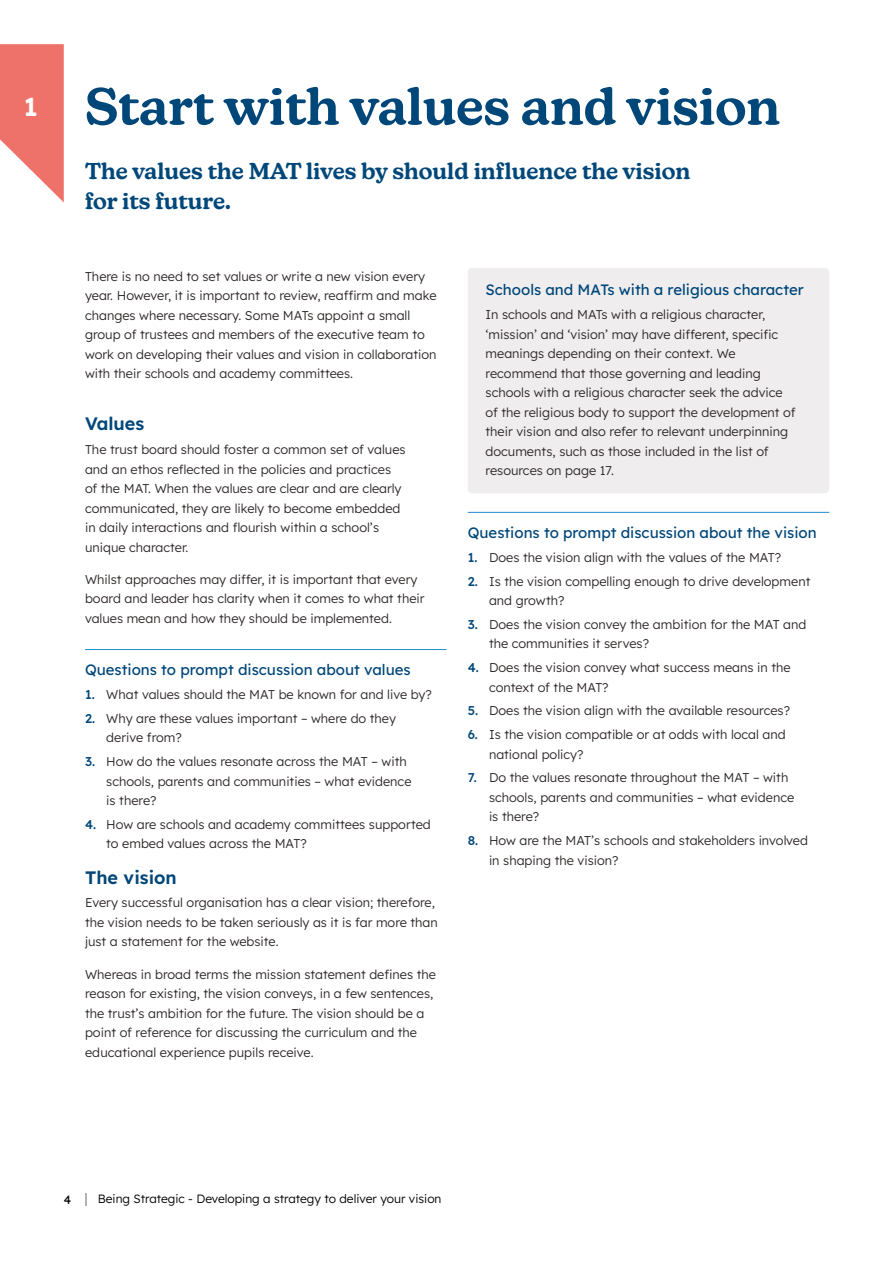
<style>
.page{position:relative;width:893px;height:1263px;background:#fff}
.page>*{position:absolute;margin:0;border:0;box-sizing:border-box;transform-origin:0 0}
._4__Header{font:600 51px "New Kansas";color:#004779}
.t1{font:600 25.65px "Lexend Deca";color:#fff}
._5__Page_Intro_copy{font:600 22.5px/30px "New Kansas";color:#004779}
._9A__Body_copy-1mm{font:600 18px "Lexend Deca";color:#004779}
._6__Subhead_2{font:600 18px "Lexend Deca";color:#004779}
._8A__Subhead_4___rul{font:15px "Lexend Deca";color:#004779}
._8__Subhead_4{font:15px "Lexend Deca";color:#004779}
._9__Body_copy{font:300 12.75px/19.5px "Lexend Deca";color:#2f2727}
._9A__Body_copy-1mm-2{font:300 12.75px/19.5px "Lexend Deca";color:#2f2727}
.t2{font:300 12px "Lexend Deca";color:#000}
.t3{font:12px "Lexend Deca";color:#000}
.s1{font-weight:500;color:#004779}
</style>
<div class="page">
<svg style="left:85px;top:1193px;width:1px;height:13px"></svg>
<hr style="left:85px;top:649px;width:361px;height:1px;background:#218ccd">
<hr style="left:468px;top:512px;width:361px;height:1px;background:#218ccd">
<svg style="left:0;top:44px;width:64px;height:158px"></svg>
<div style="left:468px;top:268px;width:361px;height:225px;background:#efedee;border-radius:4px"></div>
<p class="t1" style="left:24px;top:88px;width:15px">1</p>
<p class="_4__Header" style="left:85px;top:76px;width:697px">Start with values and vision</p>
<p class="_5__Page_Intro_copy" style="left:85px;top:156px;width:607px">The values the MAT lives by should influence the vision for its future.</p>
<p class="_9__Body_copy" style="left:85px;top:266px;width:353px">There is no need to set values or write a new vision every year. However, it is important to review, reaffirm and make changes where necessary. Some MATs appoint a small group of trustees and members of the executive team to work on developing their values and vision in collaboration with their schools and academy committees.</p>
<p class="_6__Subhead_2" style="left:85px;top:411px;width:61px">Values</p>
<p class="_9__Body_copy" style="left:85px;top:439px;width:322px">The trust board should foster a common set of values and an ethos reflected in the policies and practices of the MAT. When the values are clear and are clearly communicated, they are likely to become embedded in daily interactions and flourish within a school’s unique character.</p>
<p class="_9__Body_copy" style="left:85px;top:569px;width:341px">Whilst approaches may differ, it is important that every board and leader has clarity when it comes to what their values mean and how they should be implemented.</p>
<p class="_8A__Subhead_4___rul" style="left:85px;top:659px;width:327px">Questions to prompt discussion about values</p>
<p class="_9A__Body_copy-1mm-2" style="left:85px;top:684px;width:348px"><span class="s1">1.</span> What values should the MAT be known for and live by?</p>
<p class="_9A__Body_copy-1mm-2" style="left:106px;top:708px;width:291px;text-indent:-21px"><span class="s1">2.</span> Why are these values important – where do they derive from?</p>
<p class="_9A__Body_copy-1mm-2" style="left:106px;top:751px;width:307px;text-indent:-21px"><span class="s1">3.</span> How do the values resonate across the MAT – with schools, parents and communities – what evidence is there?</p>
<p class="_9__Body_copy" style="left:106px;top:814px;width:326px;text-indent:-21px"><span class="s1">4.</span> How are schools and academy committees supported to embed values across the MAT?</p>
<p class="_9A__Body_copy-1mm" style="left:85px;top:864px;width:93px">The vision</p>
<p class="_9__Body_copy" style="left:85px;top:892px;width:354px">Every successful organisation has a clear vision; therefore, the vision needs to be taken seriously as it is far more than just a statement for the website.</p>
<p class="_9__Body_copy" style="left:85px;top:963px;width:352px">Whereas in broad terms the mission statement defines the reason for existing, the vision conveys, in a few sentences, the trust’s ambition for the future. The vision should be a point of reference for discussing the curriculum and the educational experience pupils receive.</p>
<p class="_8__Subhead_4" style="left:486px;top:279px;width:320px">Schools and MATs with a religious character</p>
<p class="_9__Body_copy" style="left:486px;top:304px;width:311px">In schools and MATs with a religious character, ‘mission’ and ‘vision’ may have different, specific meanings depending on their context. We recommend that those governing and leading schools with a religious character seek the advice of the religious body to support the development of their vision and also refer to relevant underpinning documents, such as those included in the list of resources on page 17.</p>
<p class="_8A__Subhead_4___rul" style="left:468px;top:522px;width:351px">Questions to prompt discussion about the vision</p>
<p class="_9A__Body_copy-1mm-2" style="left:468px;top:547px;width:315px"><span class="s1">1.</span> Does the vision align with the values of the MAT?</p>
<p class="_9A__Body_copy-1mm-2" style="left:489px;top:570px;width:323px;text-indent:-21px"><span class="s1">2.</span> Is the vision compelling enough to drive development and growth?</p>
<p class="_9A__Body_copy-1mm-2" style="left:489px;top:614px;width:319px;text-indent:-21px"><span class="s1">3.</span> Does the vision convey the ambition for the MAT and the communities it serves?</p>
<p class="_9A__Body_copy-1mm-2" style="left:489px;top:657px;width:303px;text-indent:-21px"><span class="s1">4.</span> Does the vision convey what success means in the context of the MAT?</p>
<p class="_9A__Body_copy-1mm-2" style="left:468px;top:700px;width:324px"><span class="s1">5.</span> Does the vision align with the available resources?</p>
<p class="_9A__Body_copy-1mm-2" style="left:489px;top:724px;width:298px;text-indent:-21px"><span class="s1">6.</span> Is the vision compatible or at odds with local and national policy?</p>
<p class="_9A__Body_copy-1mm-2" style="left:489px;top:767px;width:307px;text-indent:-21px"><span class="s1">7.</span> Do the values resonate throughout the MAT – with schools, parents and communities – what evidence is there?</p>
<p class="_9A__Body_copy-1mm-2" style="left:489px;top:830px;width:320px;text-indent:-21px"><span class="s1">8.</span> How are the MAT’s schools and stakeholders involved in shaping the vision?</p>
<p class="t3" style="left:64px;top:1191px;width:9px">4</p>
<p class="t2" style="left:98px;top:1190px;width:345px">Being Strategic - Developing a strategy to deliver your vision</p>
</div>
